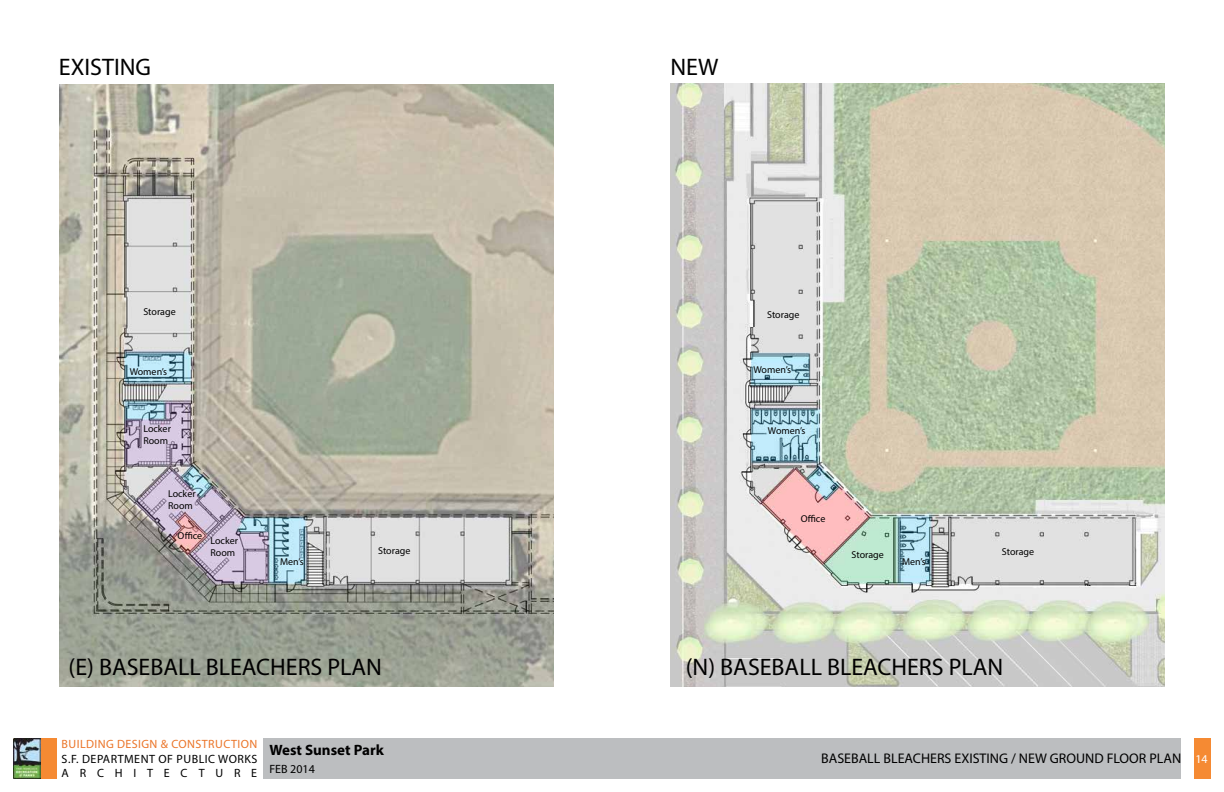
<style>
.page{position:relative;width:1224px;height:792px;background:#fff}
.page>*{position:absolute;margin:0;border:0;box-sizing:border-box;transform-origin:0 0}
.t1{font:24px "Myriad Pro";color:#000}
.t2{font:700 15px "Myriad Pro";color:#000}
.t3{font:14px "Myriad Pro";color:#000}
.t4{font:12px/14px "Myriad Pro";letter-spacing:.04em;color:#000}
.t5{font:12px "Myriad Pro";letter-spacing:.035em;color:#eb7529}
.t6{font:12px "Myriad Pro";color:#fff}
.t7{font:10px/12px "Myriad Pro";color:#000}
</style>
<div class="page">
<div style="left:40px;top:738px;width:17px;height:40px;background:#f58a33"></div>
<div style="left:263px;top:738px;width:918px;height:40px;background:#bcbec0"></div>
<img style="left:14px;top:738px;width:26px;height:40px">
<div style="left:1194px;top:738px;width:16px;height:40px;background:#f58a33"></div>
<img style="left:59px;top:84px;width:495px;height:603px">
<img style="left:670px;top:84px;width:495px;height:603px">
<h1 class="t1" style="left:59px;top:52px;width:94px">EXISTING</h1>
<p class="t7" style="left:143px;top:306px;width:34px">Storage</p>
<p class="t7" style="left:130px;top:365px;width:39px">Women’s</p>
<p class="t7" style="left:143px;top:422px;width:29px">Locker<br>Room</p>
<p class="t7" style="left:168px;top:487px;width:29px">Locker<br>Room</p>
<p class="t7" style="left:178px;top:530px;width:26px">Office</p>
<p class="t7" style="left:210px;top:535px;width:29px">Locker<br>Room</p>
<p class="t7" style="left:280px;top:556px;width:25px">Men’s</p>
<p class="t7" style="left:378px;top:545px;width:34px">Storage</p>
<h1 class="t1" style="left:69px;top:652px;width:315px">(E) BASEBALL BLEACHERS PLAN</h1>
<p class="t5" style="left:62px;top:737px;width:197px">BUILDING DESIGN &amp; CONSTRUCTION</p>
<p class="t4" style="left:62px;top:751px;width:197px">S.F. DEPARTMENT OF PUBLIC WORKS<br>ARCHITECTURE</p>
<h2 class="t2" style="left:269px;top:740px;width:116px">West Sunset Park</h2>
<p class="t4" style="left:269px;top:761px;width:47px">FEB 2014</p>
<h1 class="t1" style="left:671px;top:52px;width:50px">NEW</h1>
<p class="t7" style="left:767px;top:309px;width:34px">Storage</p>
<p class="t7" style="left:753px;top:363px;width:39px">Women’s</p>
<p class="t7" style="left:768px;top:424px;width:39px">Women’s</p>
<p class="t7" style="left:801px;top:512px;width:26px">Office</p>
<p class="t7" style="left:852px;top:549px;width:34px">Storage</p>
<p class="t7" style="left:902px;top:556px;width:25px">Men’s</p>
<p class="t7" style="left:1002px;top:546px;width:34px">Storage</p>
<h1 class="t1" style="left:686px;top:652px;width:319px">(N) BASEBALL BLEACHERS PLAN</h1>
<h3 class="t3" style="left:821px;top:750px;width:362px">BASEBALL BLEACHERS EXISTING / NEW GROUND FLOOR PLAN</h3>
<p class="t6" style="left:1195px;top:751px;width:14px">14</p>
</div>
